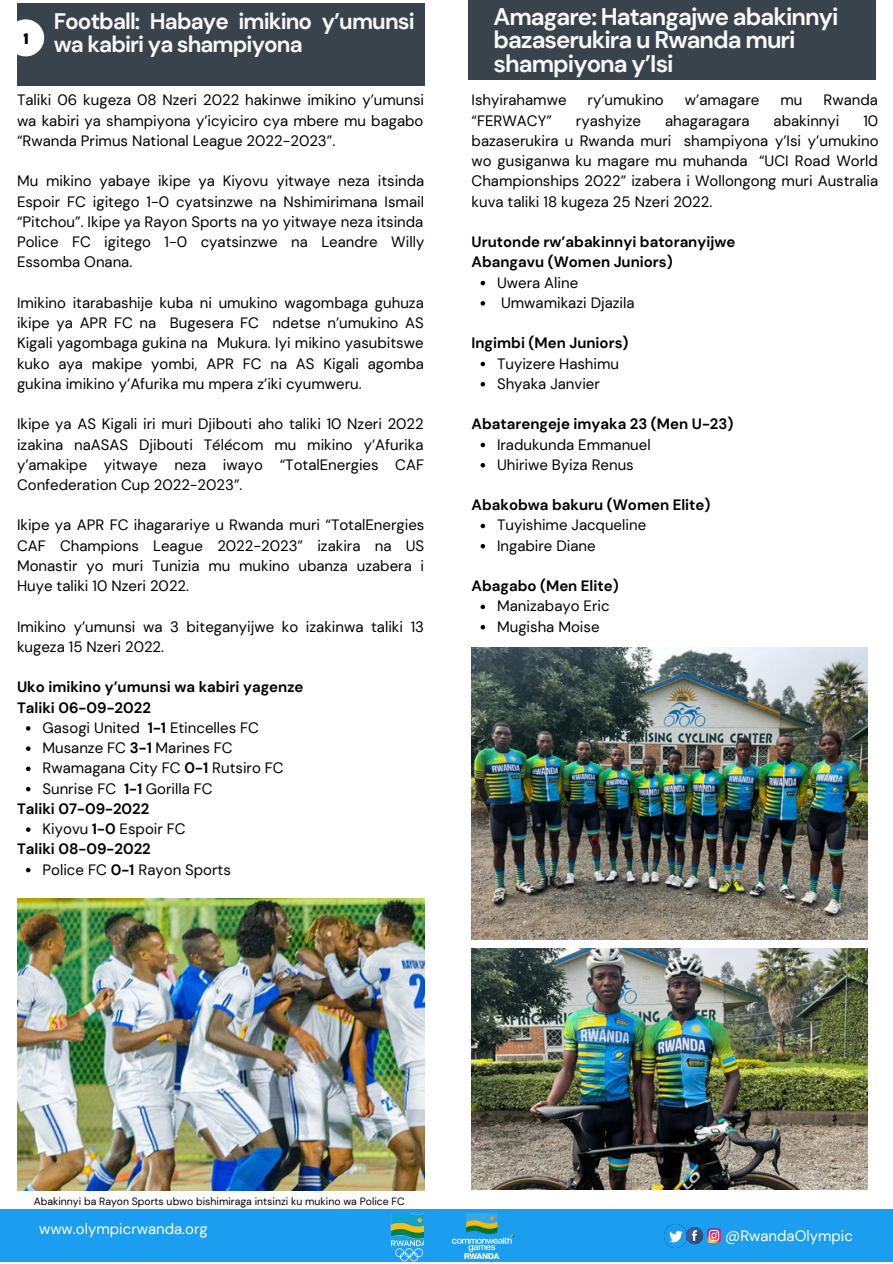
<style>
.page{position:relative;width:893px;height:1264px;background:#fff}
.page>*{position:absolute;margin:0;border:0;box-sizing:border-box;transform-origin:0 0}
.t1{font:700 24px/23.5px "DM Sans";letter-spacing:-.04em;color:#f9f9f9}
.t2{font:700 22.5px/22.5px "DM Sans";letter-spacing:-.04em;color:#f9f9f9}
.t3{font:15px/20.2px "DM Sans";color:#000}
.t4{font:700 15px/20.2px "DM Sans";color:#000}
.t5{font:15px "DM Sans";color:#fff}
.t6{font:900 semi-condensed 15px "Bernoru";color:#000}
.t7{font:10.5px "DM Sans";color:#000}
.s1{font-weight:700}
</style>
<div class="page">
<div style="left:0;top:1209px;width:892px;height:53px;background:#1b9df0"></div>
<img style="left:390px;top:1213px;width:34px;height:49px">
<img style="left:452px;top:1213px;width:61px;height:45px">
<img style="left:664px;top:1224px;width:22px;height:23px">
<img style="left:686px;top:1227px;width:17px;height:17px">
<img style="left:707px;top:1228px;width:14px;height:13px">
<div style="left:17px;top:3px;width:407px;height:82px;background:#39434c"></div>
<div style="left:7px;top:19px;width:37px;height:37px;background:#fff;border-radius:50%"></div>
<div style="left:468px;top:0;width:407px;height:79px;background:#39434c"></div>
<img style="left:17px;top:899px;width:407px;height:291px">
<img style="left:471px;top:647px;width:396px;height:292px">
<img style="left:471px;top:948px;width:396px;height:241px">
<svg style="left:26px;top:726px;width:5px;height:4px"></svg>
<svg style="left:26px;top:746px;width:5px;height:5px"></svg>
<svg style="left:26px;top:766px;width:5px;height:5px"></svg>
<svg style="left:26px;top:787px;width:5px;height:4px"></svg>
<svg style="left:26px;top:827px;width:5px;height:4px"></svg>
<svg style="left:26px;top:867px;width:5px;height:5px"></svg>
<svg style="left:480px;top:281px;width:5px;height:4px"></svg>
<svg style="left:480px;top:301px;width:5px;height:4px"></svg>
<svg style="left:480px;top:362px;width:5px;height:4px"></svg>
<svg style="left:480px;top:382px;width:5px;height:4px"></svg>
<svg style="left:480px;top:443px;width:5px;height:4px"></svg>
<svg style="left:480px;top:463px;width:5px;height:4px"></svg>
<svg style="left:480px;top:523px;width:5px;height:5px"></svg>
<svg style="left:480px;top:544px;width:5px;height:4px"></svg>
<svg style="left:480px;top:604px;width:5px;height:5px"></svg>
<svg style="left:480px;top:625px;width:5px;height:4px"></svg>
<p class="t6" style="left:23px;top:30px;width:7px">1</p>
<h2 class="t2" style="left:54px;top:10px;width:362px">Football: Habaye imikino y’umunsi wa kabiri ya shampiyona</h2>
<p class="t3" style="left:17px;top:90px;width:408px;text-align:justify">Taliki 06 kugeza 08 Nzeri 2022 hakinwe imikino y’umunsi wa kabiri ya shampiyona y’icyiciro cya mbere mu bagabo “Rwanda Primus National League 2022-2023”.</p>
<p class="t3" style="left:17px;top:171px;width:409px;text-align:justify">Mu mikino yabaye ikipe ya Kiyovu yitwaye neza itsinda Espoir FC igitego 1-0 cyatsinzwe na Nshimirimana Ismail “Pitchou”. Ikipe ya Rayon Sports na yo yitwaye neza itsinda Police FC igitego 1-0 cyatsinzwe na Leandre Willy Essomba Onana.</p>
<p class="t3" style="left:17px;top:292px;width:408px;text-align:justify">Imikino itarabashije kuba ni umukino wagombaga guhuza ikipe ya APR FC na Bugesera FC ndetse n’umukino AS Kigali yagombaga gukina na Mukura. Iyi mikino yasubitswe kuko aya makipe yombi, APR FC na AS Kigali agomba gukina imikino y’Afurika mu mpera z’iki cyumweru.</p>
<p class="t3" style="left:17px;top:414px;width:408px;text-align:justify">Ikipe ya AS Kigali iri muri Djibouti aho taliki 10 Nzeri 2022 izakina naASAS Djibouti Télécom mu mikino y’Afurika y’amakipe yitwaye neza iwayo “TotalEnergies CAF Confederation Cup 2022-2023”.</p>
<p class="t3" style="left:17px;top:515px;width:409px;text-align:justify">Ikipe ya APR FC ihagarariye u Rwanda muri “TotalEnergies CAF Champions League 2022-2023” izakira na US Monastir yo muri Tunizia mu mukino ubanza uzabera i Huye taliki 10 Nzeri 2022.</p>
<p class="t3" style="left:17px;top:616px;width:408px">Imikino y’umunsi wa 3 biteganyijwe ko izakinwa taliki 13 kugeza 15 Nzeri 2022.</p>
<p class="t4" style="left:17px;top:677px;width:288px">Uko imikino y’umunsi wa kabiri yagenze<br>Taliki 06-09-2022</p>
<p class="t3" style="left:42px;top:717px;width:243px">Gasogi United <span class="s1">1-1</span> Etincelles FC<br>Musanze FC <span class="s1">3-1</span> Marines FC<br>Rwamagana City FC <span class="s1">0-1</span> Rutsiro FC<br>Sunrise FC <span class="s1">1-1</span> Gorilla FC</p>
<p class="t3" style="left:42px;top:818px;width:145px">Kiyovu <span class="s1">1-0</span> Espoir FC</p>
<p class="t3" style="left:42px;top:859px;width:190px">Police FC <span class="s1">0-1</span> Rayon Sports</p>
<p class="t4" style="left:17px;top:798px;width:134px">Taliki 07-09-2022</p>
<p class="t4" style="left:17px;top:839px;width:135px">Taliki 08-09-2022</p>
<h1 class="t1" style="left:493px;top:5px;width:346px">Amagare: Hatangajwe abakinnyi bazaserukira u Rwanda muri shampiyona y’Isi</h1>
<p class="t3" style="left:471px;top:90px;width:96px">Ishyirahamwe</p>
<p class="t3" style="left:587px;top:90px;width:78px">ry’umukino</p>
<p class="t3" style="left:684px;top:90px;width:76px">w’amagare</p>
<p class="t3" style="left:780px;top:90px;width:23px">mu</p>
<p class="t3" style="left:823px;top:90px;width:56px">Rwanda</p>
<p class="t3" style="left:471px;top:110px;width:82px">“FERWACY”</p>
<p class="t3" style="left:576px;top:110px;width:67px">ryashyize</p>
<p class="t3" style="left:665px;top:110px;width:86px">ahagaragara</p>
<p class="t3" style="left:773px;top:110px;width:67px">abakinnyi</p>
<p class="t3" style="left:471px;top:110px;width:408px;text-align:justify;text-indent:392px">10 bazaserukira u Rwanda muri shampiyona y’Isi y’umukino wo gusiganwa ku magare mu muhanda “UCI Road World Championships 2022” izabera i Wollongong muri Australia kuva taliki 18 kugeza 25 Nzeri 2022.</p>
<p class="t4" style="left:471px;top:232px;width:265px">Urutonde rw’abakinnyi batoranyijwe<br>Abangavu (Women Juniors)</p>
<p class="t3" style="left:497px;top:272px;width:139px">Uwera Aline<br>Umwamikazi Djazila</p>
<p class="t4" style="left:471px;top:333px;width:158px">Ingimbi (Men Juniors)</p>
<p class="t3" style="left:497px;top:353px;width:123px">Tuyizere Hashimu<br>Shyaka Janvier</p>
<p class="t4" style="left:471px;top:414px;width:263px">Abatarengeje imyaka 23 (Men U-23)</p>
<p class="t3" style="left:497px;top:434px;width:155px">Iradukunda Emmanuel<br>Uhiriwe Byiza Renus</p>
<p class="t4" style="left:471px;top:495px;width:240px">Abakobwa bakuru (Women Elite)</p>
<p class="t3" style="left:497px;top:515px;width:151px">Tuyishime Jacqueline<br>Ingabire Diane</p>
<p class="t4" style="left:471px;top:576px;width:149px">Abagabo (Men Elite)</p>
<p class="t3" style="left:497px;top:596px;width:114px">Manizabayo Eric<br>Mugisha Moise</p>
<p class="t7" style="left:34px;top:1194px;width:372px">Abakinnyi ba Rayon Sports ubwo bishimiraga intsinzi ku mukino wa Police FC</p>
<p class="t5" style="left:39px;top:1219px;width:170px">www.olympicrwanda.org</p>
<p class="t5" style="left:725px;top:1225px;width:129px">@RwandaOlympic</p>
</div>
